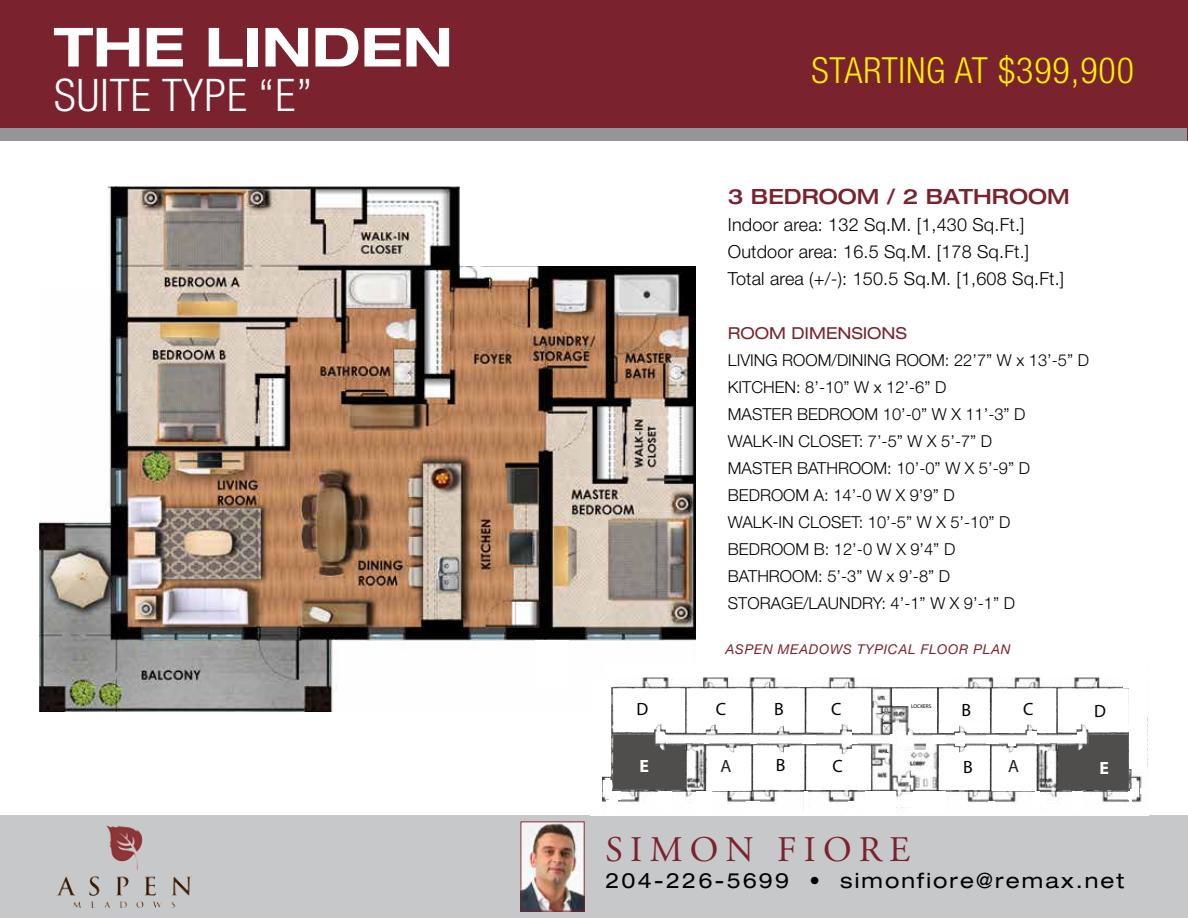
<style>
.page{position:relative;width:1188px;height:918px;background:#fff}
.page>*{position:absolute;margin:0;border:0;box-sizing:border-box;transform-origin:0 0}
.t1{font:700 expanded 54px "Helvetica Neue";color:#fff}
.t2{font:300 condensed 45px "Helvetica Neue";letter-spacing:.025em;color:#fff}
.t3{font:300 condensed 36px "Helvetica Neue";letter-spacing:.025em;color:#fff200}
.t4{font:36px "Adobe Garamond Pro";letter-spacing:.2em;color:#7a232e}
.t5{font:expanded 21px "Helvetica Neue";letter-spacing:.1em;color:#000}
.t6{font:500 expanded 21px "Helvetica Neue";color:#7a232e}
.t7{font:300 18px/27px "Helvetica Neue";letter-spacing:.01em;color:#000}
.t8{font:17.85px "Myriad Pro";color:#000}
.t9{font:700 17.85px "Myriad Pro";color:#fff}
.t10{font:17.85px "Myriad Pro";color:#231f20}
.t11{font:300 16.5px/27px "Helvetica Neue";color:#000}
.t12{font:expanded 16.5px "Helvetica Neue";color:#7a232e}
.t13{font:italic 13.5px "Helvetica Neue";letter-spacing:.05em;color:#7a232e}
.t14{font:5.4px "Myriad Pro";color:#000}
</style>
<div class="page">
<div style="left:0;top:0;width:1188px;height:140px;background:#7a232e"></div>
<div style="left:0;top:129px;width:1187px;height:12px;background:#939598"></div>
<div style="left:0;top:815px;width:1188px;height:103px;background:#c7c8ca"></div>
<img style="left:522px;top:823px;width:61px;height:87px">
<div style="left:520px;top:821px;width:65px;height:91px;border:1px solid #7a232e"></div>
<img style="left:56px;top:826px;width:135px;height:81px">
<img style="left:39px;top:187px;width:657px;height:524px">
<div style="left:0;top:163px;width:108px;height:126px;background:#fff"></div>
<div style="left:460px;top:167px;width:239px;height:99px;background:#fff"></div>
<div style="left:536px;top:640px;width:33px;height:46px;background:#fff"></div>
<svg style="left:591px;top:663px;width:551px;height:148px"></svg>
<h1 class="t1" style="left:54px;top:13px;width:400px">THE LINDEN</h1>
<h2 class="t2" style="left:54px;top:70px;width:260px">SUITE TYPE “E”</h2>
<h3 class="t3" style="left:811px;top:49px;width:324px">STARTING AT $399,900</h3>
<p class="t6" style="left:728px;top:183px;width:343px">3 BEDROOM / 2 BATHROOM</p>
<p class="t7" style="left:728px;top:211px;width:338px">Indoor area: 132 Sq.M. [1,430 Sq.Ft.]<br>Outdoor area: 16.5 Sq.M. [178 Sq.Ft.]<br>Total area (+/-): 150.5 Sq.M. [1,608 Sq.Ft.]</p>
<p class="t12" style="left:728px;top:323px;width:180px">ROOM DIMENSIONS</p>
<p class="t11" style="left:728px;top:346px;width:363px">LIVING ROOM/DINING ROOM: 22’7” W x 13’-5” D<br>KITCHEN: 8’-10” W x 12’-6” D<br>MASTER BEDROOM 10’-0” W X 11’-3” D<br>WALK-IN CLOSET: 7’-5” W X 5’-7” D<br>MASTER BATHROOM: 10’-0” W X 5’-9” D<br>BEDROOM A: 14’-0 W X 9’9” D<br>WALK-IN CLOSET: 10’-5” W X 5’-10” D<br>BEDROOM B: 12’-0 W X 9’4” D<br>BATHROOM: 5’-3” W x 9’-8” D<br>STORAGE/LAUNDRY: 4’-1” W X 9’-1” D</p>
<p class="t13" style="left:726px;top:641px;width:286px">ASPEN MEADOWS TYPICAL FLOOR PLAN</p>
<p class="t8" style="left:637px;top:698px;width:13px">D</p>
<p class="t8" style="left:716px;top:698px;width:12px">C</p>
<p class="t8" style="left:774px;top:698px;width:11px">B</p>
<p class="t8" style="left:831px;top:698px;width:12px">C</p>
<p class="t14" style="left:911px;top:703px;width:22px">LOCKERS</p>
<p class="t8" style="left:961px;top:699px;width:11px">B</p>
<p class="t8" style="left:1023px;top:698px;width:12px">C</p>
<p class="t8" style="left:1094px;top:700px;width:13px">D</p>
<p class="t9" style="left:639px;top:754px;width:11px">E</p>
<p class="t10" style="left:720px;top:755px;width:12px">A</p>
<p class="t8" style="left:776px;top:754px;width:11px">B</p>
<p class="t8" style="left:832px;top:755px;width:12px">C</p>
<p class="t8" style="left:963px;top:756px;width:11px">B</p>
<p class="t10" style="left:1008px;top:755px;width:12px">A</p>
<p class="t9" style="left:1099px;top:757px;width:11px">E</p>
<h3 class="t4" style="left:606px;top:828px;width:306px">SIMON FIORE</h3>
<p class="t5" style="left:606px;top:868px;width:520px">204-226-5699 • simonfiore@remax.net</p>
</div>
